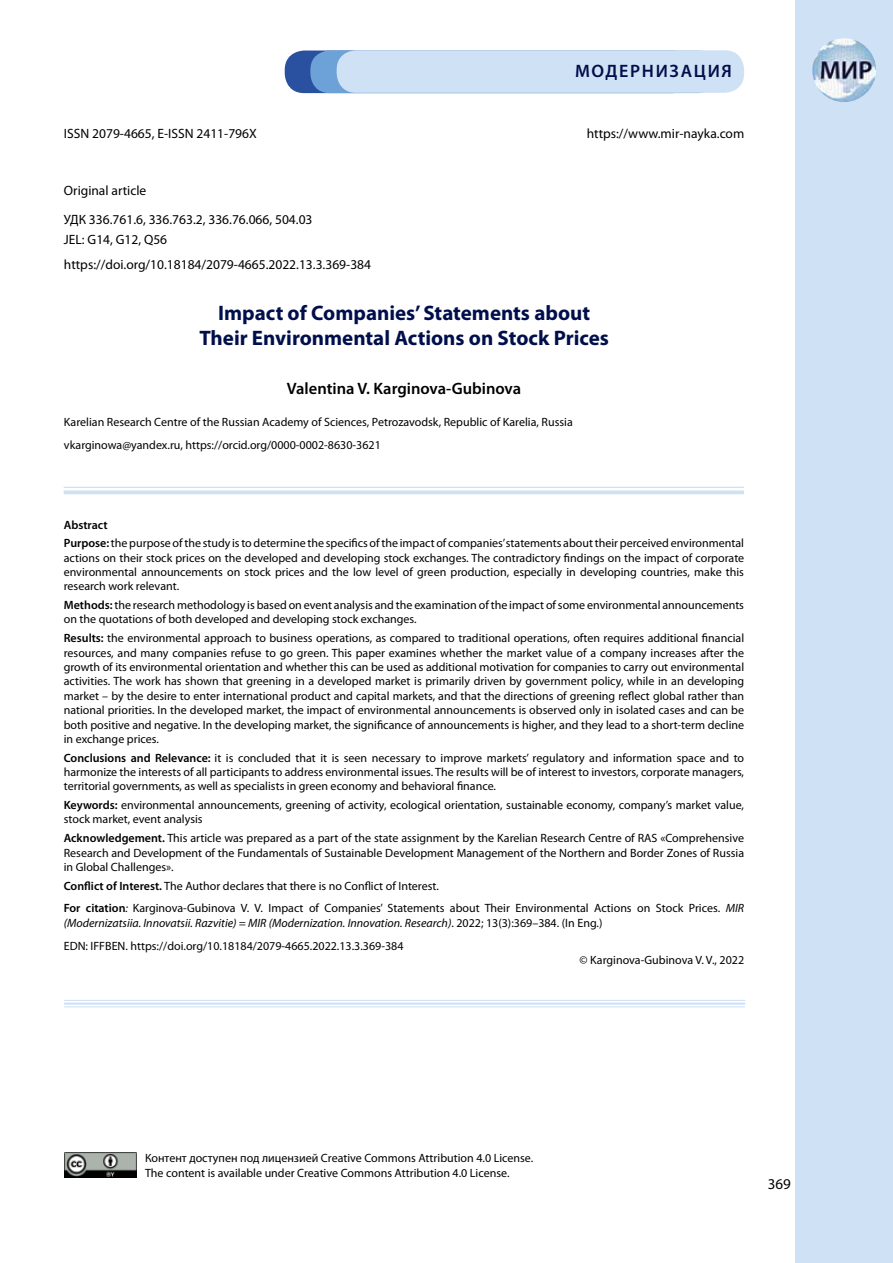
<style>
.page{position:relative;width:893px;height:1263px;background:#fff}
.page>*{position:absolute;margin:0;border:0;box-sizing:border-box;transform-origin:0 0}
.t1{font:700 21px/25.2px "Myriad Pro";color:#000f4c;text-align:center}
.t2{font:600 18px "Myriad Pro";letter-spacing:.095em;color:#000f4c}
.t3{font:600 16.5px "Myriad Pro";color:#000}
.t4{font:15px "Myriad Pro";color:#000}
.t5{font:13.5px/29px "Myriad Pro";color:#000}
.t6{font:12px/14.4px "Myriad Pro";color:#000}
.s1{font-weight:600}
.s2{font-style:italic}
</style>
<div class="page">
<div style="left:795px;top:0;width:98px;height:1263px;background:#cfe1f4"></div>
<img style="left:812px;top:38px;width:64px;height:64px;border-radius:32px">
<img style="left:64px;top:1152px;width:72px;height:26px">
<hr style="left:64px;top:487px;width:680px;height:1px;background:#cfe1f4">
<svg style="left:64px;top:490px;width:680px;height:4px;fill:#cfe1f4"></svg>
<hr style="left:64px;top:1000px;width:681px;height:1px;background:#cfe1f4">
<hr style="left:64px;top:1002px;width:681px;height:3px;background:#cfe1f4">
<hr style="left:64px;top:1006px;width:681px;height:1px;background:#cfe1f4">
<div style="left:285px;top:51px;width:407px;height:42px;background:#2a50a0;border-radius:19px"></div>
<div style="left:310px;top:51px;width:408px;height:42px;background:#6ca2d7;border-radius:19px"></div>
<div style="left:337px;top:50px;width:407px;height:43px;background:#cfe1f4;border-radius:19px"></div>
<h2 class="t2" style="left:575px;top:59px;width:158px">МОДЕРНИЗАЦИЯ</h2>
<p class="t5" style="left:64px;top:118px;width:194px">ISSN 2079-4665, E-ISSN 2411-796X</p>
<p class="t5" style="left:587px;top:118px;width:159px">https://www.mir-nayka.com</p>
<p class="t5" style="left:64px;top:175px;width:250px">Original article<br>УДК 336.761.6, 336.763.2, 336.76.066, 504.03</p>
<p class="t5" style="left:64px;top:227px;width:309px;line-height:24.8px">JEL: G14, G12, Q56 https://doi.org/10.18184/2079-4665.2022.13.3.369-384</p>
<h1 class="t1" style="left:199px;top:299px;width:411px">Impact of Companies’ Statements about<br>Their Environmental Actions on Stock Prices</h1>
<h3 class="t3" style="left:287px;top:378px;width:236px">Valentina V. Karginova-Gubinova</h3>
<p class="t6" style="left:64px;top:410px;width:510px;line-height:23px">Karelian Research Centre of the Russian Academy of Sciences, Petrozavodsk, Republic of Karelia, Russia vkarginowa@yandex.ru, https://orcid.org/0000-0002-8630-3621</p>
<p class="t6" style="left:64px;top:515px;width:682px;line-height:18.6px"><span class="s1">Abstract<br>Purpose:</span> the purpose of the study is to determine the specifics of the impact of companies’statements about their perceived environmental</p>
<p class="t6" style="left:64px;top:550px;width:682px;text-align:justify">actions on their stock prices on the developed and developing stock exchanges. The contradictory findings on the impact of corporate environmental announcements on stock prices and the low level of green production, especially in developing countries, make this research work relevant.</p>
<p class="t6" style="left:64px;top:598px;width:682px"><span class="s1">Methods:</span> the research methodology is based on event analysis and the examination of the impact of some environmental announcements on the quotations of both developed and developing stock exchanges.</p>
<p class="t6" style="left:64px;top:631px;width:682px;text-align:justify"><span class="s1">Results:</span> the environmental approach to business operations, as compared to traditional operations, often requires additional financial resources, and many companies refuse to go green. This paper examines whether the market value of a company increases after the growth of its environmental orientation and whether this can be used as additional motivation for companies to carry out environmental activities. The work has shown that greening in a developed market is primarily driven by government policy, while in an developing market – by the desire to enter international product and capital markets, and that the directions of greening reflect global rather than national priorities. In the developed market, the impact of environmental announcements is observed only in isolated cases and can be both positive and negative. In the developing market, the significance of announcements is higher, and they lead to a short-term decline in exchange prices.</p>
<p class="t6" style="left:64px;top:750px;width:682px;text-align:justify"><span class="s1">Conclusions and Relevance:</span> it is concluded that it is seen necessary to improve markets’ regulatory and information space and to harmonize the interests of all participants to address environmental issues. The results will be of interest to investors, corporate managers, territorial governments, as well as specialists in green economy and behavioral finance.</p>
<p class="t6" style="left:64px;top:798px;width:682px"><span class="s1">Keywords:</span> environmental announcements, greening of activity, ecological orientation, sustainable economy, company’s market value, stock market, event analysis</p>
<p class="t6" style="left:64px;top:831px;width:682px;text-align:justify"><span class="s1">Acknowledgement.</span> This article was prepared as a part of the state assignment by the Karelian Research Centre of RAS «Comprehensive Research and Development of the Fundamentals of Sustainable Development Management of the Northern and Border Zones of Russia in Global Challenges».</p>
<p class="t6" style="left:64px;top:874px;width:682px;line-height:23px"><span class="s1">Conflict of Interest.</span> The Author declares that there is no Conflict of Interest.<br><span class="s1">For citation</span><span class="s2">:</span> Karginova-Gubinova V. V. Impact of Companies’ Statements about Their Environmental Actions on Stock Prices. <span class="s2">MIR</span></p>
<p class="t6" style="left:64px;top:911px;width:540px;line-height:23px"><span class="s2">(Modernizatsiia. Innovatsii. Razvitie) = MIR (Modernization. Innovation. Research)</span>. 2022; 13(3):369–384. (In Eng.)<br>EDN: IFFBEN. https://doi.org/10.18184/2079-4665.2022.13.3.369-384</p>
<p class="t6" style="left:580px;top:953px;width:166px">© Karginova-Gubinova V. V., 2022</p>
<p class="t6" style="left:145px;top:1150px;width:390px;line-height:15px">Контент доступен под лицензией Creative Commons Attribution 4.0 License.<br>The content is available under Creative Commons Attribution 4.0 License.</p>
<p class="t4" style="left:768px;top:1175px;width:25px">369</p>
</div>
